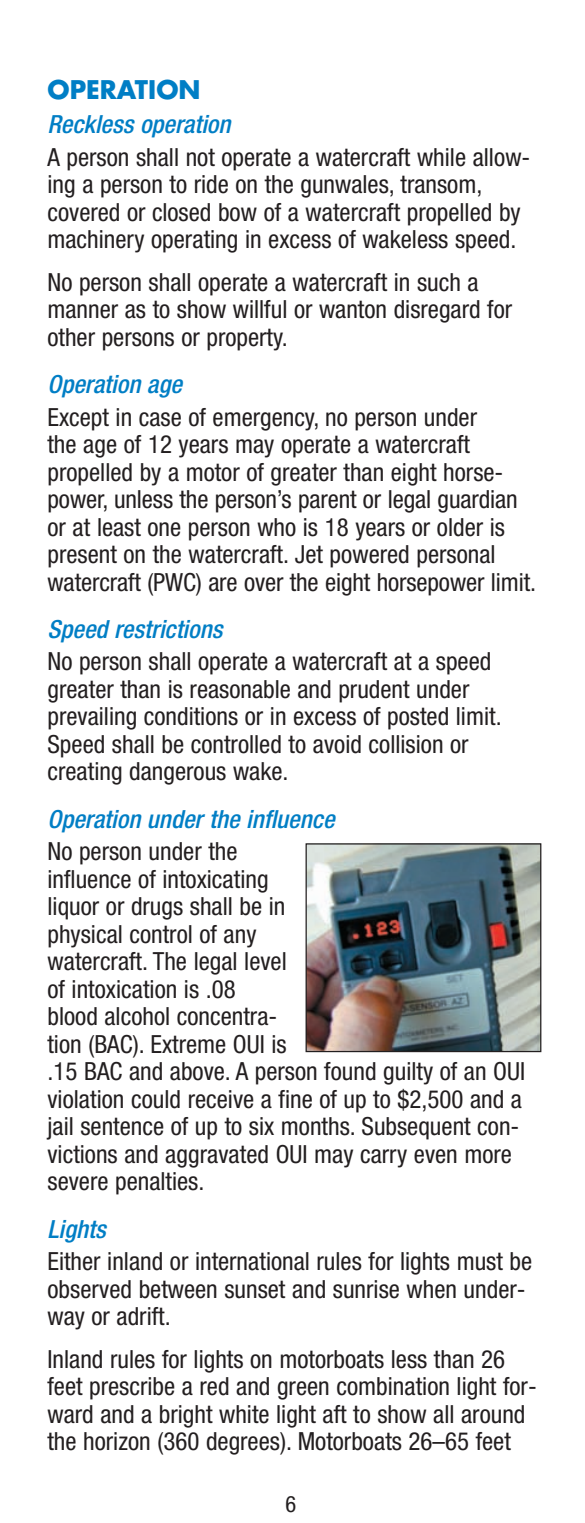
<style>
.page{position:relative;width:585px;height:1523px;background:#fff}
.page>*{position:absolute;margin:0;border:0;box-sizing:border-box;transform-origin:0 0}
.t1{font:condensed 25px/27.5px "Helvetica Neue";color:#231f20}
.t2{font:italic 500 condensed 25px "Helvetica Neue";color:#007ec5}
.t3{font:700 25px "Futura";color:#007ec5}
.t4{font:condensed 22.5px "Helvetica Neue";color:#231f20}
</style>
<div class="page">
<img style="left:305px;top:843px;width:237px;height:210px">
<p class="t3" style="left:48px;top:73px;width:155px">OPERATION</p>
<p class="t2" style="left:48px;top:109px;width:191px">Recklessoperation</p>
<p class="t1" style="left:48px;top:143px;width:484px">A person shall not operate a watercraft while allow&shy;ing a person to ride on the gunwales, transom, covered or closed bow of a watercraft propelled by machinery operating in excess of wakeless speed.</p>
<p class="t1" style="left:48px;top:268px;width:466px">No person shall operate a watercraft in such a manner as to show willful or wanton disregard for other persons or property.</p>
<p class="t2" style="left:48px;top:369px;width:142px">Operation age</p>
<p class="t1" style="left:48px;top:403px;width:490px">Except in case of emergency, no person under<br>the age of 12 years may operate a watercraft propelled by a motor of greater than eight horse&shy;power, unless the person’s parent or legal guardian or at least one person who is 18 years or older is present on the watercraft. Jet powered personal watercraft (PWC) are over the eight horsepower limit.</p>
<p class="t2" style="left:48px;top:614px;width:183px">Speed restrictions</p>
<p class="t1" style="left:48px;top:647px;width:456px">No person shall operate a watercraft at a speed greater than is reasonable and prudent under prevailing conditions or in excess of posted limit.<br>Speed shall be controlled to avoid collision or creating dangerous wake.</p>
<p class="t2" style="left:48px;top:804px;width:295px">Operation underthe influence</p>
<p class="t1" style="left:48px;top:837px;width:479px">No person under the<br>influence of intoxicating<br>liquor or drugs shall be in<br>physical control of any<br>watercraft. The legal level<br>of intoxication is .08<br>blood alcohol concentra-<br>tion (BAC). Extreme OUI is<br>.15 BAC and above. A person found guilty of an OUI violation could receive a fine of up to $2,500 and a jail sentence of up to six months. Subsequent con&shy;victions and aggravated OUI may carry even more severe penalties.</p>
<p class="t2" style="left:48px;top:1213px;width:66px">Lights</p>
<p class="t1" style="left:48px;top:1247px;width:486px">Either inland or international rules for lights must be observed between sunset and sunrise when under&shy;way or adrift.</p>
<p class="t1" style="left:48px;top:1344px;width:491px">Inland rules for lights on motorboats less than 26 feet prescribe a red and green combination light for&shy;ward and a bright white light aft to show all around the horizon (360 degrees). Motorboats 26–65 feet</p>
<p class="t4" style="left:286px;top:1491px;width:12px">6</p>
</div>
